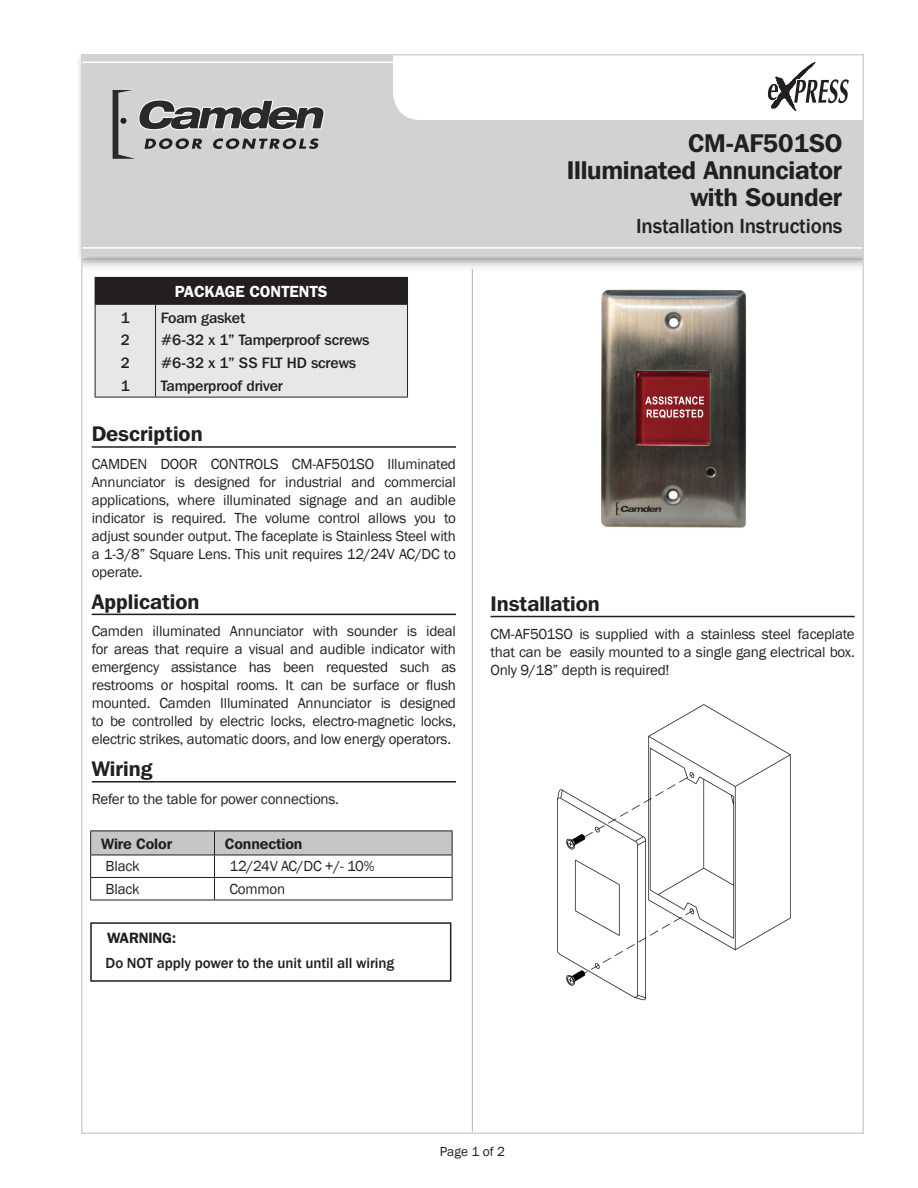
<style>
.page{position:relative;width:918px;height:1188px;background:#fff}
.page>*{position:absolute;margin:0;border:0;box-sizing:border-box;transform-origin:0 0}
.t1{font:600 25.5px/27px "Franklin Gothic IT Cby BT";letter-spacing:-.01em;color:#231f20;text-align:right}
.n-heading_w_ruler{font:600 21px "Franklin Gothic IT Cby BT";color:#231f20}
.t2{font:500 21px "Franklin Gothic";letter-spacing:-.01em;color:#231f20}
.body_bold{font:600 16.2px "Franklin Gothic";letter-spacing:-.01em;color:#fff}
.n-body{font:15px/18px "Franklin Gothic";letter-spacing:-.015em;color:#231f20;text-align:justify}
.body_bold-2{font:500 15px "Franklin Gothic IT Cby BT";letter-spacing:-.01em;color:#231f20}
.body_introduction{font:500 15px "Franklin Gothic";letter-spacing:-.005em;color:#231f20}
.body_subheading{font:600 15px "Franklin Gothic IT Cby BT";letter-spacing:-.005em;color:#231f20}
.n-subheading_uc{font:600 15px "Franklin Gothic";letter-spacing:-.015em;color:#231f20}
.t3{font:13.5px "Franklin Gothic";color:#231f20}
</style>
<div class="page">
<div style="left:81px;top:258px;width:783px;height:14px;background:#f7f7f8"></div>
<div style="left:75px;top:48px;width:800px;height:219px;background:#231f20;opacity:.35"></div>
<div style="left:84px;top:57px;width:777px;height:199px;background:#d1d2d4"></div>
<hr style="left:81px;top:247px;width:783px;height:2px;background:#fff">
<hr style="left:81px;top:62px;width:783px;height:1px;background:#fff">
<div style="left:864px;top:107px;width:43px;height:216px;background:#fff"></div>
<div style="left:38px;top:12px;width:408px;height:41px;background:#fff;border-radius:18px"></div>
<div style="left:37px;top:11px;width:409px;height:43px;border:1px solid #fff;border-radius:18px"></div>
<svg style="left:393px;top:11px;width:482px;height:109px"></svg>
<svg style="left:113px;top:91px;width:211px;height:68px;background:#a3a3a5"></svg>
<svg style="left:767px;top:60px;width:82px;height:51px"></svg>
<hr style="left:472px;top:269px;width:1px;height:863px;background:#b2b3b7">
<hr style="left:92px;top:446px;width:364px;height:2px;background:#231f20">
<hr style="left:92px;top:614px;width:364px;height:1px;background:#231f20">
<hr style="left:92px;top:781px;width:364px;height:2px;background:#231f20">
<img style="left:601px;top:289px;width:146px;height:239px">
<hr style="left:95px;top:277px;width:61px;height:1px;background:#231f20">
<hr style="left:156px;top:277px;width:252px;height:1px;background:#231f20">
<svg style="left:95px;top:278px;width:313px;height:119px;background:#bab9bb"></svg>
<hr style="left:95px;top:304px;width:61px;height:1px;background:#231f20">
<hr style="left:95px;top:305px;width:1px;height:92px;background:#231f20">
<hr style="left:156px;top:304px;width:252px;height:1px;background:#231f20">
<hr style="left:155px;top:305px;width:1px;height:92px;background:#231f20">
<hr style="left:407px;top:305px;width:1px;height:92px;background:#231f20">
<hr style="left:95px;top:397px;width:61px;height:1px;background:#231f20">
<hr style="left:156px;top:397px;width:252px;height:1px;background:#231f20">
<img style="left:557px;top:704px;width:234px;height:297px">
<hr style="left:490px;top:616px;width:365px;height:1px;background:#231f20">
<svg style="left:90px;top:831px;width:363px;height:69px"></svg>
<hr style="left:90px;top:900px;width:124px;height:1px;background:#231f20">
<hr style="left:214px;top:900px;width:239px;height:1px;background:#231f20">
<div style="left:90px;top:922px;width:361px;height:60px;border:2px solid #231f20"></div>
<p class="body_bold-2" style="left:121px;top:308px;width:11px">1</p>
<p class="body_bold-2" style="left:121px;top:331px;width:11px">2</p>
<p class="body_bold-2" style="left:121px;top:354px;width:11px">2</p>
<p class="body_bold-2" style="left:121px;top:376px;width:11px">1</p>
<p class="body_bold" style="left:175px;top:282px;width:154px">PACKAGE CONTENTS</p>
<p class="body_bold-2" style="left:161px;top:308px;width:86px">Foam gasket</p>
<p class="body_bold-2" style="left:161px;top:331px;width:210px">#6-32 x 1” Tamperproof screws</p>
<p class="body_bold-2" style="left:161px;top:354px;width:197px">#6-32 x 1” SS FLT HD screws</p>
<p class="body_bold-2" style="left:161px;top:376px;width:124px">Tamperproof driver</p>
<p class="n-heading_w_ruler" style="left:92px;top:421px;width:112px">Description</p>
<p class="n-body" style="left:92px;top:455px;width:366px">CAMDEN DOOR CONTROLS CM-AF501SO Illuminated Annunciator is designed for industrial and commercial applications, where illuminated signage and an audible indicator is required. The volume control allows you to adjust sounder output. The faceplate is Stainless Steel with a 1-3/8” Square Lens. This unit requires 12/24V AC/DC to operate.</p>
<p class="n-heading_w_ruler" style="left:92px;top:588px;width:109px">Application</p>
<p class="n-body" style="left:92px;top:623px;width:366px">Camden illuminated Annunciator with sounder is ideal for areas that require a visual and audible indicator with emergency assistance has been requested such as restrooms or hospital rooms. It can be surface or flush mounted. Camden Illuminated Annunciator is designed to be controlled by electric locks, electro-magnetic locks, electric strikes, automatic doors, and low energy operators.</p>
<p class="n-heading_w_ruler" style="left:92px;top:756px;width:62px">Wiring</p>
<p class="n-body" style="left:92px;top:790px;width:249px">Refer to the table for power connections.</p>
<p class="body_subheading" style="left:101px;top:834px;width:73px">Wire Color</p>
<p class="body_subheading" style="left:225px;top:834px;width:79px">Connection</p>
<p class="n-body" style="left:106px;top:858px;width:36px">Black</p>
<p class="n-body" style="left:230px;top:858px;width:147px">12/24V AC/DC +/- 10%</p>
<p class="n-body" style="left:106px;top:880px;width:36px">Black</p>
<p class="n-body" style="left:230px;top:880px;width:57px">Common</p>
<p class="n-subheading_uc" style="left:107px;top:929px;width:71px">WARNING:</p>
<p class="body_introduction" style="left:106px;top:953px;width:290px">Do NOT apply power to the unit until all wiring</p>
<h1 class="t1" style="left:567px;top:129px;width:277px">CM-AF501SO<br>Illuminated Annunciator with Sounder</h1>
<h2 class="t2" style="left:636px;top:213px;width:208px">Installation Instructions</h2>
<p class="n-heading_w_ruler" style="left:490px;top:590px;width:111px">Installation</p>
<p class="n-body" style="left:490px;top:625px;width:366px">CM-AF501SO is supplied with a stainless steel faceplate that can be easily mounted to a single gang electrical box.<br>Only 9/18” depth is required!</p>
<p class="t3" style="left:440px;top:1143px;width:67px">Page 1 of 2</p>
</div>
